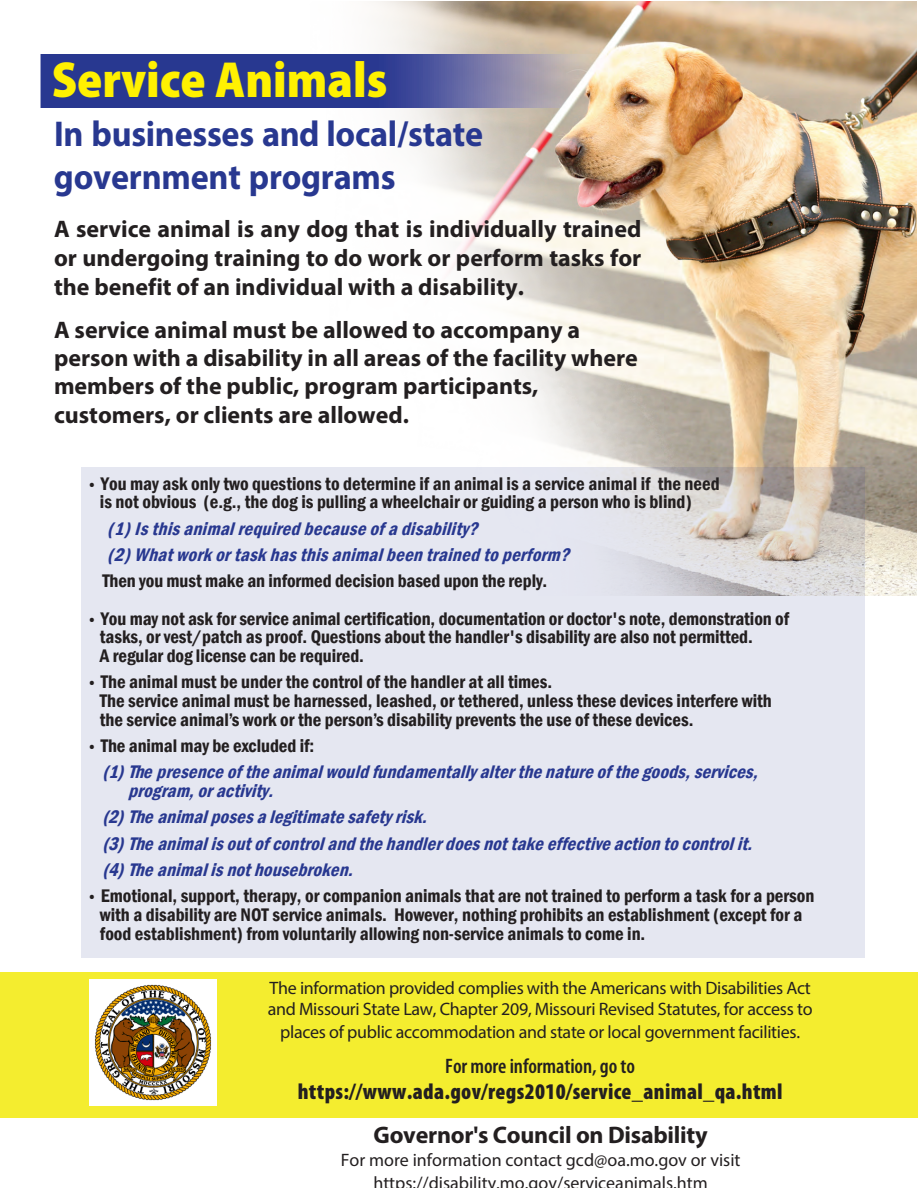
<style>
.page{position:relative;width:918px;height:1188px;background:#fff}
.page>*{position:absolute;margin:0;border:0;box-sizing:border-box;transform-origin:0 0}
.t1{font:900 semi-condensed 51px "Myriad Pro";color:#fff101}
.t2{font:700 36px/43.2px "Myriad Pro";letter-spacing:-.01em;color:#283890;scale:.95 1}
.t3{font:700 24px/28.2px "Myriad Pro";color:#231f20;text-align:justify}
.t4{font:900 condensed 22.5px "Myriad Pro";letter-spacing:.015em;color:#231f20}
.t5{font:600 condensed 21px "Myriad Pro";letter-spacing:-.005em;color:#231f20}
.t6{font:600 condensed 18.75px/18.8px "Franklin Gothic";color:#231f20}
.t7{font:italic 600 condensed 18.75px/26.2px "Franklin Gothic";color:#283890}
.t8{font:18px/20.5px "Myriad Pro";letter-spacing:-.015em;color:#231f20}
.s1{font-family:"Myriad Pro";font-weight:900}
.s2{font-style:normal;color:#231f20}
.s3{font-family:"Myriad Pro";font-weight:900;font-style:normal;color:#231f20}
</style>
<div class="page">
<img style="left:373px;top:1px;width:544px;height:594px">
<svg style="left:81px;top:467px;width:784px;height:491px;background:#e3e4ed"></svg>
<div style="left:1px;top:972px;width:917px;height:146px;background:#f4ed2f"></div>
<svg style="left:41px;top:54px;width:560px;height:54px;background:#4a5499"></svg>
<img style="left:89px;top:979px;width:127px;height:127px">
<p class="t1" style="left:52px;top:47px;width:337px">Service Animals</p>
<p class="t2" style="left:54px;top:111px;width:453px">In businesses and local/state government programs</p>
<p class="t3" style="left:54px;top:214px;width:589px;line-height:28.8px">A service animal is any dog that is individually trained or undergoing training to do work or perform tasks for the benefit of an individual with a disability.</p>
<p class="t3" style="left:54px;top:315px;width:585px;text-align:left">A service animal must be allowed to accompany a person with a disability in all areas of the facility where members of the public, program participants, customers, or clients are allowed.</p>
<p class="t6" style="left:100px;top:474px;width:621px;text-indent:-11px"><span class="s1">•</span> You may ask only two questions to determine if an animal is a service animal if the need is not obvious (e.g., the dog is pulling a wheelchair or guiding a person who is blind)</p>
<p class="t7" style="left:102px;top:515px;width:475px">(1)Isthisanimalrequiredbecause ofa disability?<br>(2) Whatwork ortaskhasthisanimalbeen trainedtoperform?<br><span class="s2">Then you must make an informed decision based upon the reply.</span></p>
<p class="t6" style="left:100px;top:609px;width:691px;text-indent:-11px"><span class="s1">•</span> You may not ask for service animal certification, documentation or doctor's note, demonstration of tasks, or vest/patch as proof. Questions about the handler's disability are also not permitted.<br>A regular dog license can be required.</p>
<p class="t6" style="left:100px;top:673px;width:673px;text-indent:-11px"><span class="s1">•</span> The animal must be under the control of the handler at all times.<br>The service animal must be harnessed, leashed, or tethered, unless these devices interfere with the service animal’s work or the person’s disability prevents the use of these devices.</p>
<p class="t7" style="left:102px;top:733px;width:663px;text-indent:-13px"><span class="s3">•</span> <span class="s2">The animal may be excluded if:<br></span>(1) Thepresenceoftheanimalwouldfundamentallyalterthenatureofthegoods,services,</p>
<p class="t7" style="left:102px;top:778px;width:658px;text-indent:26px">program,oractivity.<br>(2) Theanimalposesalegitimatesafetyrisk.<br>(3) Theanimalisoutofcontrolandthehandlerdoesnottakeeffectiveactiontocontrolit. (4) Theanimalisnothousebroken.</p>
<p class="t6" style="left:100px;top:886px;width:716px;text-indent:-11px"><span class="s1">•</span> Emotional, support, therapy, or companion animals that are not trained to perform a task for a person with a disability are NOT service animals. However, nothing prohibits an establishment (except for a food establishment) from voluntarily allowing non-service animals to come in.</p>
<p class="t8" style="left:268px;top:978px;width:546px">The information provided complies with the Americans with Disabilities Act and Missouri State Law, Chapter 209, Missouri Revised Statutes, for access to</p>
<p class="t8" style="left:280px;top:1021px;width:521px">places of public accommodation and state or local government facilities.</p>
<p class="t5" style="left:445px;top:1053px;width:191px">For more information, go to</p>
<p class="t4" style="left:298px;top:1077px;width:486px">https://www.ada.gov/regs2010/service_animal_qa.html</p>
<p class="t3" style="left:374px;top:1120px;width:336px">Governor's Council on Disability</p>
<p class="t8" style="left:341px;top:1148px;width:401px;line-height:22.6px;text-align:center">For more information contact gcd@oa.mo.gov or visit https://disability.mo.gov/serviceanimals.htm</p>
</div>
